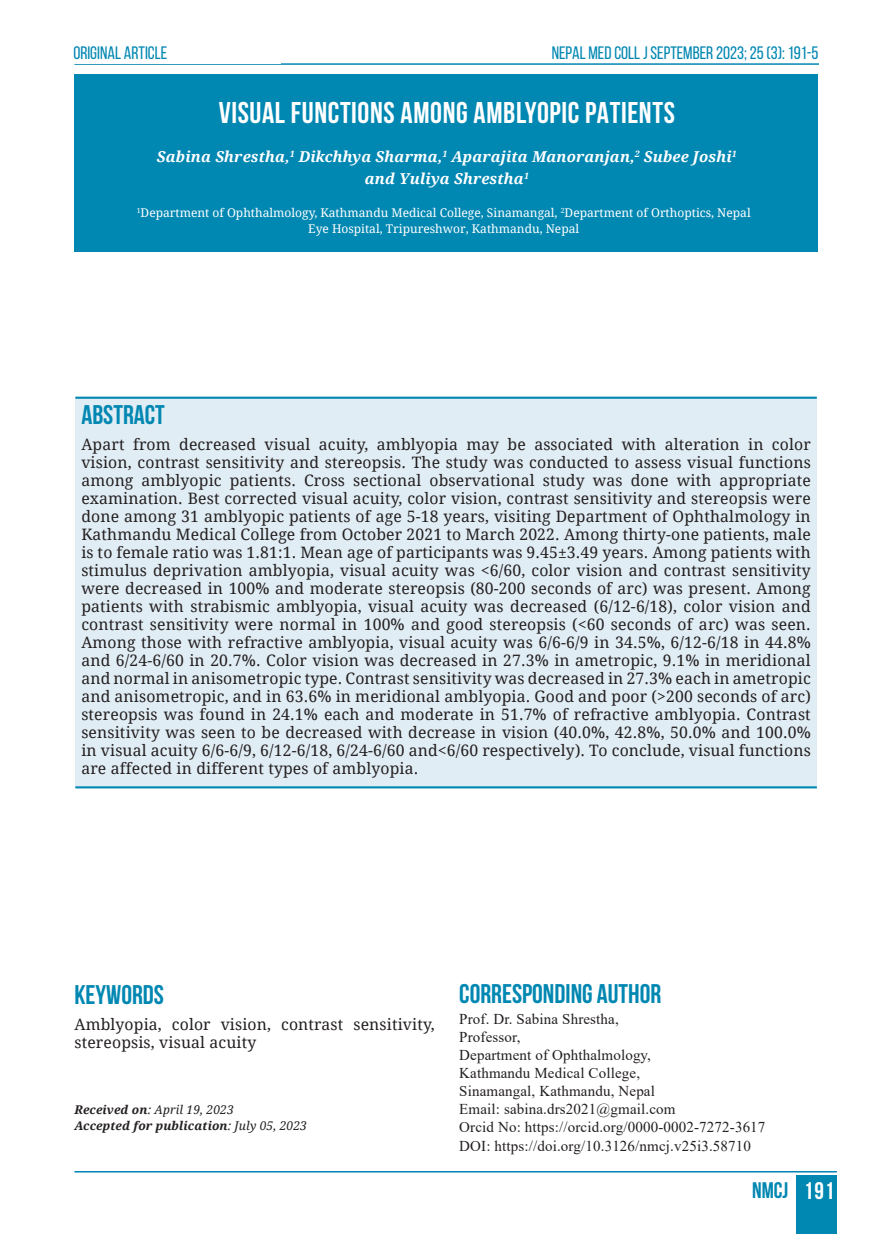
<style>
.page{position:relative;width:893px;height:1234px;background:#fff}
.page>*{position:absolute;margin:0;border:0;box-sizing:border-box;transform-origin:0 0}
.t1{font:700 30px "Bebas Neue";letter-spacing:.02em;color:#fff}
.subhead{font:700 27px "Bebas Neue";color:#0087b2}
.t2{font:700 22.5px "Bebas Neue";color:#0087b2}
.t3{font:18px "Bebas Neue";color:#0087b2}
.MAIN_TEXT_PARA{font:15.75px/18px "Droid Serif";letter-spacing:.01em;color:#231f20;text-align:justify}
.t4{font:15px "Times New Roman";letter-spacing:.01em;color:#231f20}
.MAIN_TEXT_PARA-2{font:italic 700 15px "Droid Serif";letter-spacing:.01em;color:#fff}
.t5{font:12px/16.5px "Droid Serif";color:#fff;text-align:center}
.t6{font:italic 700 12px "Droid Serif";letter-spacing:.01em;color:#231f20}
.t7{font:italic 12px "Droid Serif";letter-spacing:.01em;color:#231f20}
.s1{font-weight:700}
.s2{font-weight:400}
.s3{font-size:24px;color:#fff}
</style>
<div class="page">
<div style="left:796px;top:1174px;width:41px;height:59px;background:#0087b2"></div>
<hr style="left:74px;top:1170px;width:763px;height:2px;background:#0087b2">
<hr style="left:74px;top:63px;width:745px;height:2px;background:#0087b2">
<div style="left:74px;top:75px;width:744px;height:177px;background:#0087b2"></div>
<div style="left:75px;top:397px;width:742px;height:390px;background:#e1edf4"></div>
<hr style="left:75px;top:396px;width:742px;height:2px;background:#0087b2">
<hr style="left:75px;top:786px;width:742px;height:2px;background:#0087b2">
<p class="t3" style="left:73px;top:43px;width:95px">ORIGINAL ARTICLE</p>
<p class="t3" style="left:552px;top:43px;width:268px">NEPAL MED COLL J SEPTEMBER 2023; 25 (3): 191-5</p>
<p class="t1" style="left:219px;top:96px;width:458px">VISUAL FUNCTIONS AMONG AMBLYOPIC PATIENTS</p>
<p class="MAIN_TEXT_PARA-2" style="left:157px;top:146px;width:581px">Sabina Shrestha,<sup>1</sup> Dikchhya Sharma,<sup>1</sup> Aparajita Manoranjan,<sup>2</sup> Subee Joshi<sup>1</sup></p>
<p class="MAIN_TEXT_PARA-2" style="left:365px;top:168px;width:166px">and Yuliya Shrestha<sup>1</sup></p>
<p class="t5" style="left:137px;top:203px;width:615px"><sup>1</sup>Department of Ophthalmology, Kathmandu Medical College, Sinamangal, <sup>2</sup>Department of Orthoptics, Nepal<br>Eye Hospital, Tripureshwor, Kathmandu, Nepal</p>
<p class="subhead" style="left:81px;top:400px;width:85px">ABSTRACT</p>
<p class="MAIN_TEXT_PARA" style="left:81px;top:435px;width:731px">Apart from decreased visual acuity, amblyopia may be associated with alteration in color vision, contrast sensitivity and stereopsis. The study was conducted to assess visual functions among amblyopic patients. Cross sectional observational study was done with appropriate examination. Best corrected visual acuity, color vision, contrast sensitivity and stereopsis were done among 31 amblyopic patients of age 5-18 years, visiting Department of Ophthalmology in Kathmandu Medical College from October 2021 to March 2022. Among thirty-one patients, male is to female ratio was 1.81:1. Mean age of participants was 9.45±3.49 years. Among patients with stimulus deprivation amblyopia, visual acuity was &lt;6/60, color vision and contrast sensitivity were decreased in 100% and moderate stereopsis (80-200 seconds of arc) was present. Among patients with strabismic amblyopia, visual acuity was decreased (6/12-6/18), color vision and contrast sensitivity were normal in 100% and good stereopsis (&lt;60 seconds of arc) was seen.<br>Among those with refractive amblyopia, visual acuity was 6/6-6/9 in 34.5%, 6/12-6/18 in 44.8% and 6/24-6/60 in 20.7%. Color vision was decreased in 27.3% in ametropic, 9.1% in meridional and normal in anisometropic type. Contrast sensitivity was decreased in 27.3% each in ametropic and anisometropic, and in 63.6% in meridional amblyopia. Good and poor (&gt;200 seconds of arc) stereopsis was found in 24.1% each and moderate in 51.7% of refractive amblyopia. Contrast sensitivity was seen to be decreased with decrease in vision (40.0%, 42.8%, 50.0% and 100.0% in visual acuity 6/6-6/9, 6/12-6/18, 6/24-6/60 and&lt;6/60 respectively). To conclude, visual functions are affected in different types of amblyopia.</p>
<p class="subhead" style="left:74px;top:979px;width:91px">KEYWORDS</p>
<p class="MAIN_TEXT_PARA" style="left:74px;top:1014px;width:362px">Amblyopia, color vision, contrast sensitivity, stereopsis, visual acuity</p>
<p class="t7" style="left:74px;top:1101px;width:161px"><span class="s1">Received on</span>: April 19, 2023</p>
<p class="t6" style="left:74px;top:1117px;width:234px">Accepted for publication<span class="s2">: July 05, 2023</span></p>
<p class="subhead" style="left:459px;top:979px;width:204px">CORRESPONDING AUTHOR</p>
<p class="t4" style="left:459px;top:1008px;width:161px">Prof. Dr. Sabina Shrestha,</p>
<p class="t4" style="left:459px;top:1026px;width:63px">Professor,</p>
<p class="t4" style="left:459px;top:1044px;width:193px">Department of Ophthalmology,</p>
<p class="t4" style="left:459px;top:1062px;width:182px">Kathmandu Medical College,</p>
<p class="t4" style="left:459px;top:1080px;width:197px">Sinamangal, Kathmandu, Nepal</p>
<p class="t4" style="left:459px;top:1098px;width:218px">Email: sabina.drs2021@gmail.com</p>
<p class="t4" style="left:459px;top:1116px;width:308px">Orcid No: https://orcid.org/0000-0002-7272-3617</p>
<p class="t4" style="left:459px;top:1134px;width:293px">DOI: https://doi.org/10.3126/nmcj.v25i3.58710</p>
<h3 class="t2" style="left:752px;top:1177px;width:84px">NMCJ <span class="s3">191</span></h3>
</div>
